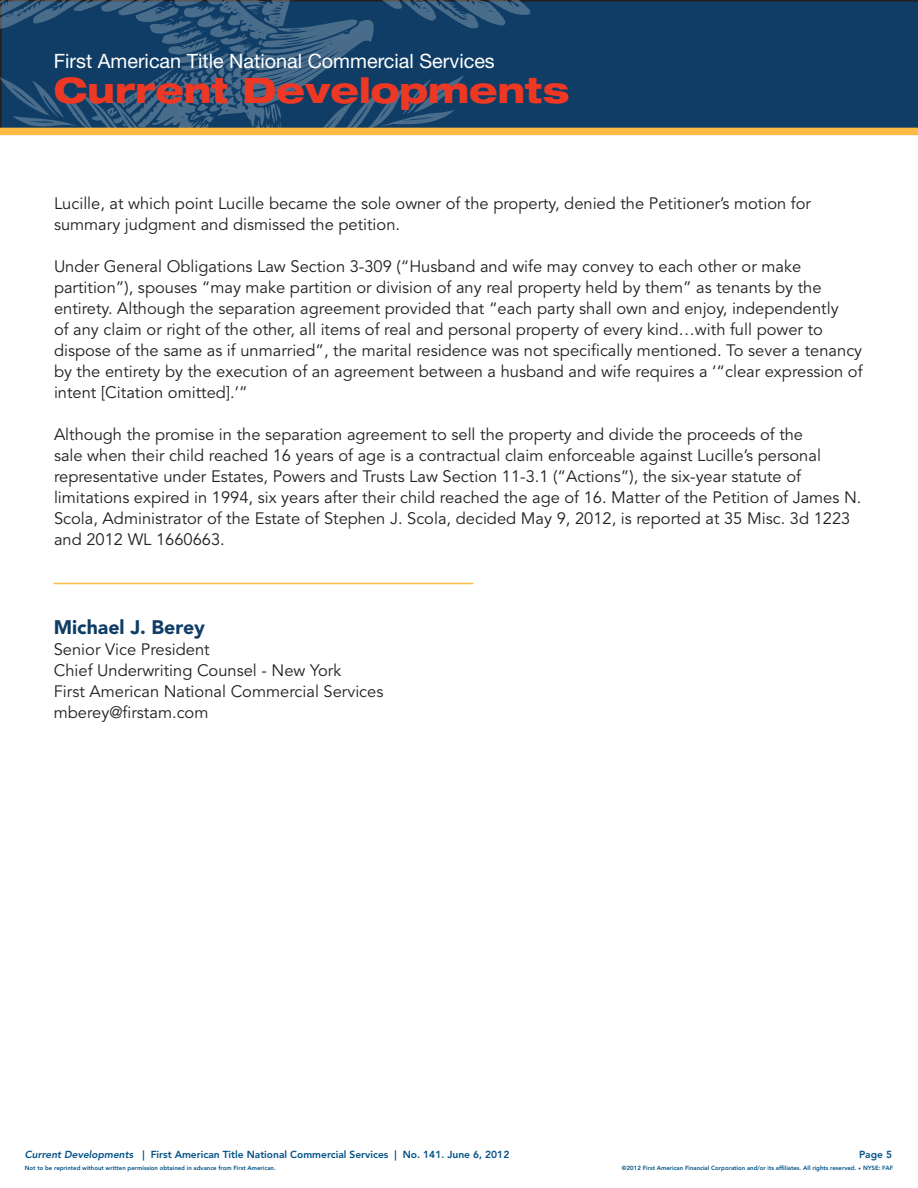
<style>
.page{position:relative;width:918px;height:1188px;background:#fff}
.page>*{position:absolute;margin:0;border:0;box-sizing:border-box;transform-origin:0 0}
.t1{font:800 expanded 35.1px "Helvetica Neue LT Std";color:#ef3824}
.t2{font:19.8px "Helvetica Neue LT Std";color:#fff}
.t3{font:900 19.5px "Avenir LT Std";color:#0f3d66}
.HTML_Preformatted{font:16.5px/21px "Avenir LT Std";color:#231f20}
.t4{font:800 10.2px "Avenir LT Std";color:#005187}
.t5{font:800 6px "Avenir LT Std";color:#005187}
.s1{font-style:italic}
</style>
<div class="page">
<div style="left:530px;top:0;width:388px;height:128px;background:#0f3d66"></div>
<svg style="left:0;top:0;width:530px;height:128px;background:#204a6f"></svg>
<hr style="left:54px;top:583px;width:419px;height:1px;background:#fdba45">
<div style="left:0;top:128px;width:918px;height:7px;background:#fdba45"></div>
<p class="t2" style="left:54px;top:49px;width:443px">First American Title National Commercial Services</p>
<h1 class="t1" style="left:54px;top:68px;width:517px">Current Developments</h1>
<p class="HTML_Preformatted" style="left:54px;top:193px;width:759px">Lucille, at which point Lucille became the sole owner of the property, denied the Petitioner’s motion for summary judgment and dismissed the petition.</p>
<p class="HTML_Preformatted" style="left:54px;top:256px;width:810px">Under General Obligations Law Section 3-309 (“Husband and wife may convey to each other or make partition”), spouses “may make partition or division of any real property held by them” as tenants by the entirety. Although the separation agreement provided that “each party shall own and enjoy, independently<br>of any claim or right of the other, all items of real and personal property of every kind…with full power to dispose of the same as if unmarried”, the marital residence was not specifically mentioned. To sever a tenancy by the entirety by the execution of an agreement between a husband and wife requires a ‘“clear expression of intent [Citation omitted].’”</p>
<p class="HTML_Preformatted" style="left:54px;top:424px;width:809px">Although the promise in the separation agreement to sell the property and divide the proceeds of the<br>sale when their child reached 16 years of age is a contractual claim enforceable against Lucille’s personal representative under Estates, Powers and Trusts Law Section 11-3.1 (“Actions”), the six-year statute of limitations expired in 1994, six years after their child reached the age of 16. Matter of the Petition of James N.<br>Scola, Administrator of the Estate of Stephen J. Scola, decided May 9, 2012, is reported at 35 Misc. 3d 1223 and 2012 WL 1660663.</p>
<p class="t3" style="left:54px;top:615px;width:153px">Michael J. Berey</p>
<p class="HTML_Preformatted" style="left:54px;top:639px;width:157px">Senior Vice President</p>
<p class="HTML_Preformatted" style="left:54px;top:660px;width:289px">Chief Underwriting Counsel - New York</p>
<p class="HTML_Preformatted" style="left:54px;top:681px;width:331px">First American National Commercial Services</p>
<p class="HTML_Preformatted" style="left:54px;top:702px;width:156px">mberey@firstam.com</p>
<p class="t4" style="left:25px;top:1148px;width:486px"><span class="s1">Current Developments</span> | First American Title National Commercial Services | No. 141. June 6, 2012</p>
<p class="t4" style="left:859px;top:1148px;width:35px">Page 5</p>
<p class="t5" style="left:25px;top:1164px;width:252px">Not to be reprinted without written permission obtained in advance from First American.</p>
<p class="t5" style="left:622px;top:1164px;width:273px">©2012 First American Financial Corporation and/or its affiliates. All rights reserved. ❑ NYSE: FAF</p>
</div>
